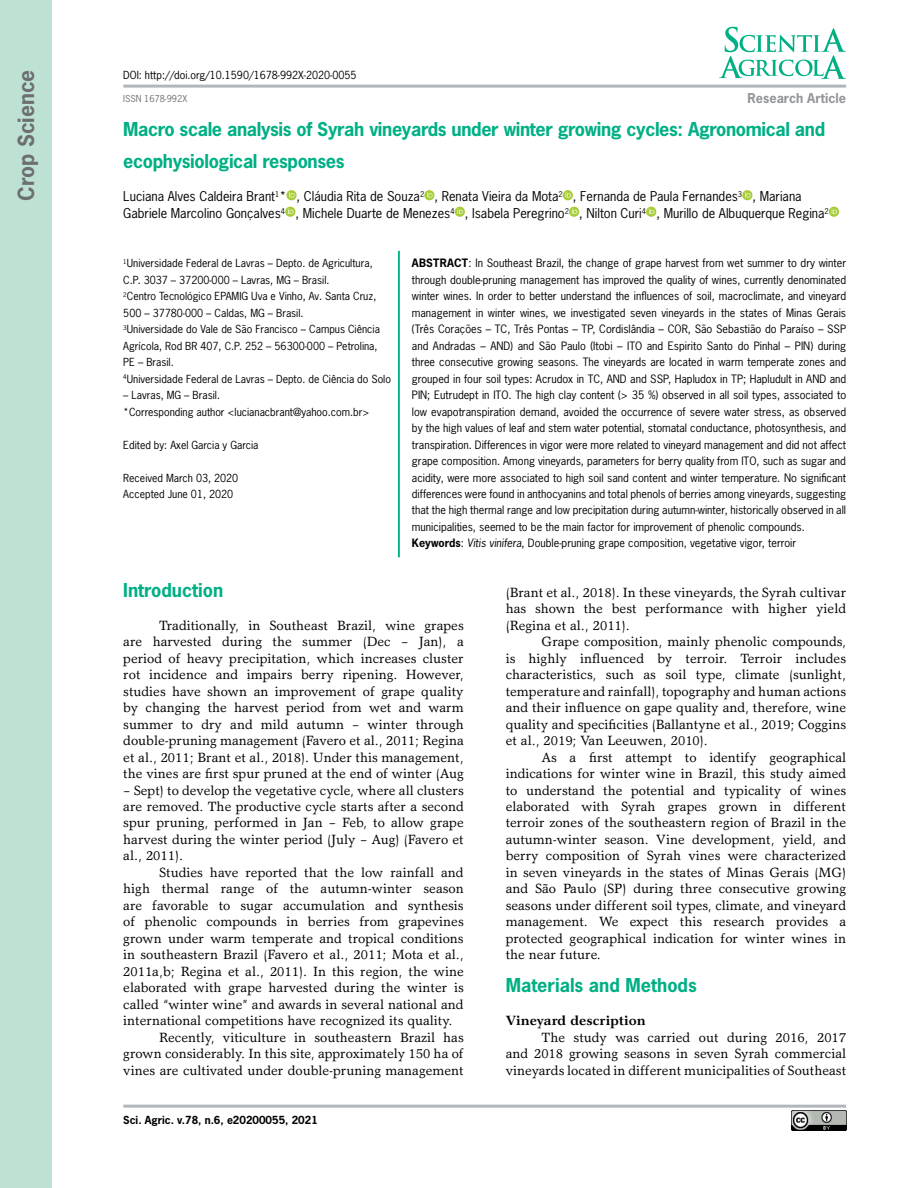
<style>
.page{position:relative;width:918px;height:1188px;background:#fff}
.page>*{position:absolute;margin:0;border:0;box-sizing:border-box;transform-origin:0 0}
.t1{font:700 21px "News Gothic";color:#6d6e71}
.t2{font:700 18px "News Gothic";letter-spacing:-.02em;color:#00b085}
.t3{font:700 18px "News Gothic";color:#00b085}
.t4{font:13.5px/16.5px "Garth Graphic";color:#000;text-align:justify}
.t5{font:700 13.5px "Garth Graphic";color:#000}
.t6{font:12.75px/16.5px "News Gothic";color:#000}
.t7{font:700 12.75px "News Gothic";color:#939598}
.t8{font:10.8px/16.5px "News Gothic";color:#000}
.t9{font:10.5px/16.5px "News Gothic";color:#000}
.t10{font:700 10.5px "News Gothic";color:#000}
.t11{font:9px "News Gothic";color:#6d6e71}
.s1{font-weight:700}
.s2{font-style:italic}
</style>
<div class="page">
<svg style="left:719px;top:27px;width:127px;height:52px"></svg>
<div style="left:0;top:0;width:51px;height:1188px;background:#bde2d4"></div>
<hr style="left:123px;top:85px;width:723px;height:3px;background:#b0b7bb">
<hr style="left:123px;top:1105px;width:723px;height:3px;background:#b0b7bb">
<img style="left:791px;top:1111px;width:55px;height:19px">
<div style="left:286px;top:190px;width:11px;height:10px;background:#a6cc38;border-radius:50%"></div>
<svg style="left:289px;top:192px;width:6px;height:6px"></svg>
<svg style="left:424px;top:190px;width:11px;height:10px"></svg>
<svg style="left:427px;top:192px;width:6px;height:6px"></svg>
<div style="left:563px;top:190px;width:10px;height:10px;background:#a6cc38;border-radius:50%"></div>
<svg style="left:565px;top:192px;width:6px;height:6px"></svg>
<svg style="left:742px;top:190px;width:10px;height:10px"></svg>
<svg style="left:745px;top:192px;width:6px;height:6px"></svg>
<svg style="left:285px;top:207px;width:10px;height:10px"></svg>
<svg style="left:288px;top:208px;width:5px;height:6px"></svg>
<div style="left:455px;top:207px;width:10px;height:10px;background:#a6cc38;border-radius:50%"></div>
<svg style="left:457px;top:208px;width:6px;height:6px"></svg>
<svg style="left:569px;top:207px;width:10px;height:10px"></svg>
<svg style="left:572px;top:208px;width:5px;height:6px"></svg>
<div style="left:646px;top:207px;width:10px;height:10px;background:#a6cc38;border-radius:50%"></div>
<svg style="left:649px;top:208px;width:5px;height:6px"></svg>
<svg style="left:829px;top:207px;width:10px;height:10px"></svg>
<svg style="left:832px;top:208px;width:5px;height:6px"></svg>
<hr style="left:398px;top:251px;width:2px;height:306px;background:#00b085">
<h1 class="t1" style="left:12px;top:201px;width:132px;rotate:-90deg">Crop Science</h1>
<p class="t9" style="left:123px;top:66px;width:235px">DOI: http://doi.org/10.1590/1678-992X-2020-0055</p>
<p class="t11" style="left:123px;top:93px;width:65px">ISSN 1678-992X</p>
<p class="t7" style="left:748px;top:89px;width:100px">Research Article</p>
<h2 class="t2" style="left:123px;top:117px;width:703px">Macro scale analysis of Syrah vineyards under winter growing cycles: Agronomical and</h2>
<h2 class="t2" style="left:123px;top:150px;width:223px">ecophysiological responses</h2>
<p class="t6" style="left:123px;top:188px;width:707px">Luciana Alves Caldeira Brant<sup>1</sup>* , Cláudia Rita de Souza<sup>2</sup> , Renata Vieira da Mota<sup>2</sup> , Fernanda de Paula Fernandes<sup>3</sup> , Mariana<br>Gabriele Marcolino Gonçalves<sup>4</sup> , Michele Duarte de Menezes<sup>4</sup> , Isabela Peregrino<sup>2</sup> , Nilton Curi<sup>4</sup> , Murillo de Albuquerque Regina<sup>2</sup></p>
<p class="t9" style="left:123px;top:255px;width:269px"><sup>1</sup>Universidade Federal de Lavras – Depto. de Agricultura, C.P. 3037 – 37200-000 – Lavras, MG – Brasil.<br><sup>2</sup>Centro Tecnológico EPAMIG Uva e Vinho, Av. Santa Cruz, 500 – 37780-000 – Caldas, MG – Brasil.<br><sup>3</sup>Universidade do Vale de São Francisco – Campus Ciência Agrícola, Rod BR 407, C.P. 252 – 56300-000 – Petrolina, PE – Brasil.<br><sup>4</sup>Universidade Federal de Lavras – Depto. de Ciência do Solo</p>
<p class="t9" style="left:123px;top:387px;width:248px">– Lavras, MG – Brasil.<br>*Corresponding author &lt;lucianacbrant@yahoo.com.br&gt;</p>
<p class="t9" style="left:123px;top:436px;width:137px">Edited by: Axel Garcia y Garcia</p>
<p class="t9" style="left:123px;top:469px;width:117px">Received March 03, 2020<br>Accepted June 01, 2020</p>
<p class="t8" style="left:412px;top:255px;width:436px"><span class="s1">ABSTRACT</span>: In Southeast Brazil, the change of grape harvest from wet summer to dry winter through double-pruning management has improved the quality of wines, currently denominated winter wines. In order to better understand the influences of soil, macroclimate, and vineyard management in winter wines, we investigated seven vineyards in the states of Minas Gerais (Três Corações – TC, Três Pontas – TP, Cordislândia – COR, São Sebastião do Paraíso – SSP and Andradas – AND) and São Paulo (Itobi – ITO and Espirito Santo do Pinhal – PIN) during three consecutive growing seasons. The vineyards are located in warm temperate zones and grouped in four soil types: Acrudox in TC, AND and SSP, Hapludox in TP; Hapludult in AND and PIN; Eutrudept in ITO. The high clay content (&gt; 35 %) observed in all soil types, associated to low evapotranspiration demand, avoided the occurrence of severe water stress, as observed by the high values of leaf and stem water potential, stomatal conductance, photosynthesis, and transpiration. Differences in vigor were more related to vineyard management and did not affect grape composition. Among vineyards, parameters for berry quality from ITO, such as sugar and acidity, were more associated to high soil sand content and winter temperature. No significant differences were found in anthocyanins and total phenols of berries among vineyards, suggesting that the high thermal range and low precipitation during autumn-winter, historically observed in all municipalities, seemed to be the main factor for improvement of phenolic compounds.<br><span class="s1">Keywords</span>: <span class="s2">Vitis vinifera</span>, Double-pruning grape composition, vegetative vigor, terroir</p>
<h2 class="t3" style="left:123px;top:578px;width:101px">Introduction</h2>
<p class="t4" style="left:123px;top:617px;width:342px;text-indent:36px">Traditionally, in Southeast Brazil, wine grapes are harvested during the summer (Dec – Jan), a period of heavy precipitation, which increases cluster rot incidence and impairs berry ripening. However, studies have shown an improvement of grape quality by changing the harvest period from wet and warm summer to dry and mild autumn – winter through double-pruning management (Favero et al., 2011; Regina et al., 2011; Brant et al., 2018). Under this management, the vines are first spur pruned at the end of winter (Aug</p>
<p class="t4" style="left:123px;top:782px;width:342px">– Sept) to develop the vegetative cycle, where all clusters are removed. The productive cycle starts after a second spur pruning, performed in Jan – Feb, to allow grape harvest during the winter period (July – Aug) (Favero et al., 2011).</p>
<p class="t4" style="left:159px;top:864px;width:306px">Studies have reported that the low rainfall and</p>
<p class="t4" style="left:123px;top:880px;width:342px">high thermal range of the autumn-winter season</p>
<p class="t4" style="left:123px;top:897px;width:342px">are favorable to sugar accumulation and synthesis</p>
<p class="t4" style="left:123px;top:913px;width:342px">of phenolic compounds in berries from grapevines</p>
<p class="t4" style="left:123px;top:930px;width:342px">grown under warm temperate and tropical conditions</p>
<p class="t4" style="left:123px;top:946px;width:342px">in southeastern Brazil (Favero et al., 2011; Mota et al.,</p>
<p class="t4" style="left:123px;top:963px;width:342px">2011a,b; Regina et al., 2011). In this region, the wine</p>
<p class="t4" style="left:123px;top:979px;width:342px">elaborated with grape harvested during the winter is</p>
<p class="t4" style="left:123px;top:996px;width:342px">called “winter wine” and awards in several national and</p>
<p class="t4" style="left:123px;top:1012px;width:331px">international competitions have recognized its quality.</p>
<p class="t4" style="left:159px;top:1029px;width:306px">Recently, viticulture in southeastern Brazil has</p>
<p class="t4" style="left:123px;top:1045px;width:342px">grown considerably. In this site, approximately 150 ha of</p>
<p class="t4" style="left:123px;top:1062px;width:342px">vines are cultivated under double-pruning management</p>
<p class="t10" style="left:123px;top:1113px;width:196px">Sci. Agric. v.78, n.6, e20200055, 2021</p>
<p class="t4" style="left:506px;top:584px;width:342px">(Brant et al., 2018). In these vineyards, the Syrah cultivar has shown the best performance with higher yield (Regina et al., 2011).</p>
<p class="t4" style="left:506px;top:633px;width:342px;text-indent:36px">Grape composition, mainly phenolic compounds, is highly influenced by terroir. Terroir includes characteristics, such as soil type, climate (sunlight, temperature and rainfall), topography and human actions and their influence on gape quality and, therefore, wine quality and specificities (Ballantyne et al., 2019; Coggins et al., 2019; Van Leeuwen, 2010).</p>
<p class="t4" style="left:506px;top:749px;width:342px;text-indent:36px">As a first attempt to identify geographical indications for winter wine in Brazil, this study aimed to understand the potential and typicality of wines elaborated with Syrah grapes grown in different terroir zones of the southeastern region of Brazil in the autumn-winter season. Vine development, yield, and berry composition of Syrah vines were characterized in seven vineyards in the states of Minas Gerais (MG) and São Paulo (SP) during three consecutive growing seasons under different soil types, climate, and vineyard management. We expect this research provides a protected geographical indication for winter wines in the near future.</p>
<h2 class="t3" style="left:506px;top:974px;width:193px">Materials and Methods</h2>
<p class="t5" style="left:506px;top:1012px;width:142px">Vineyard description</p>
<p class="t4" style="left:506px;top:1029px;width:342px;text-indent:36px">The study was carried out during 2016, 2017 and 2018 growing seasons in seven Syrah commercial vineyards located in different municipalities of Southeast</p>
</div>
